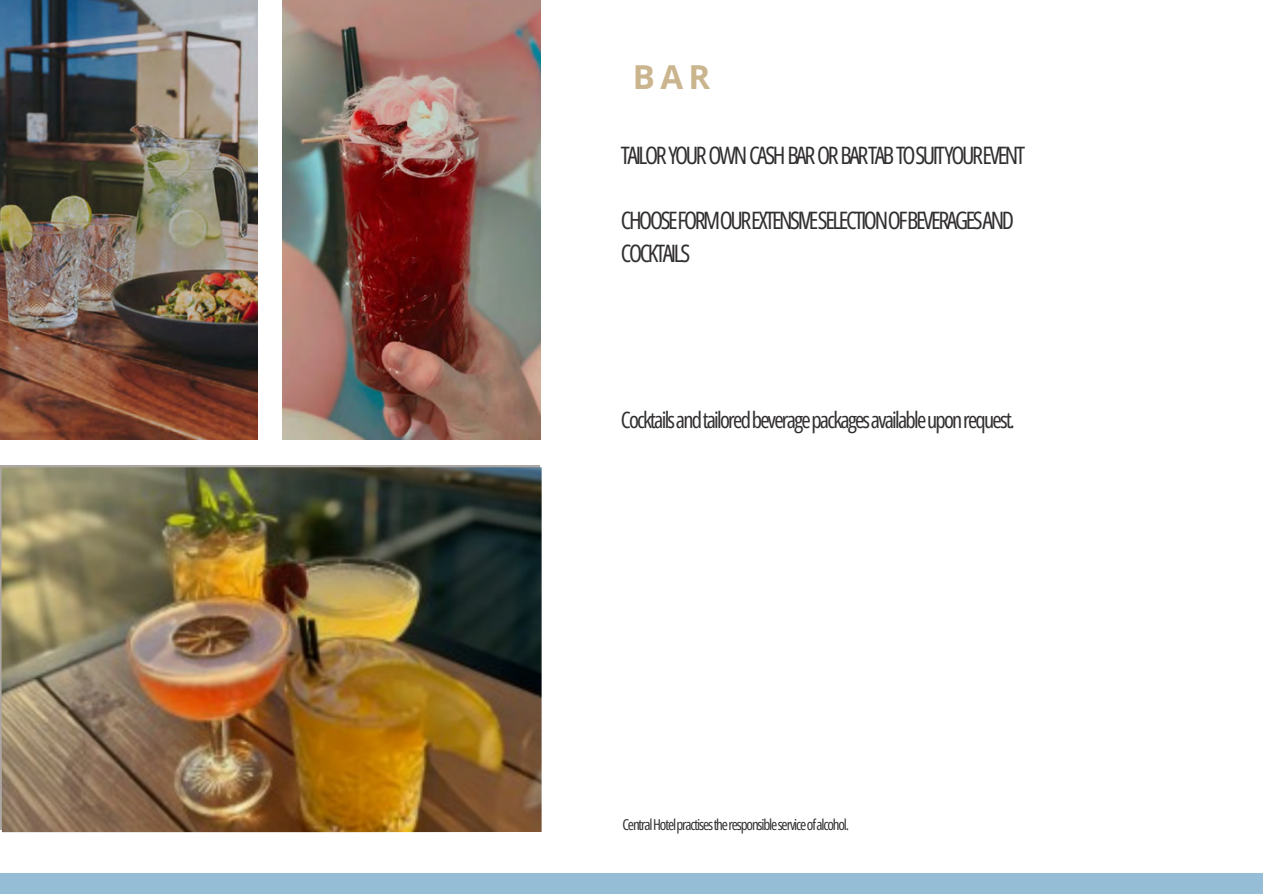
<style>
.page{position:relative;width:1263px;height:894px;background:#fff}
.page>*{position:absolute;margin:0;border:0;box-sizing:border-box;transform-origin:0 0}
.t1{font:700 33px "Open Sans";color:#cab58e}
.t2{font:24px/32.7px "Open Sans Condensed";letter-spacing:-.1em;color:#312e2f}
.t3{font:22.5px "Open Sans Condensed";letter-spacing:-.075em;color:#312e2f}
.t4{font:15px "Open Sans Condensed";letter-spacing:-.075em;color:#312e2f}
</style>
<div class="page">
<div style="left:0;top:873px;width:1263px;height:20px;background:#95bed6"></div>
<img style="left:2px;top:467px;width:540px;height:364px">
<img style="left:283px;top:0;width:257px;height:439px">
<img style="left:0;top:0;width:258px;height:439px">
<p class="t1" style="left:633px;top:54px;width:79px">BAR</p>
<h1 class="t2" style="left:621px;top:138px;width:406px">TAILOR YOUR OWN CASH BAR OR BARTAB TOSUITYOUREVENT</h1>
<h2 class="t2" style="left:621px;top:203px;width:395px">CHOOSEFORMOUREXTENSIVESELECTIONOFBEVERAGESAND<br>COCKTAILS</h2>
<h2 class="t3" style="left:621px;top:404px;width:396px">Cocktailsandtailoredbeveragepackagesavailableuponrequest.</h2>
<h3 class="t4" style="left:622px;top:814px;width:228px">CentralHotelpractisestheresponsibleserviceofalcohol.</h3>
</div>
